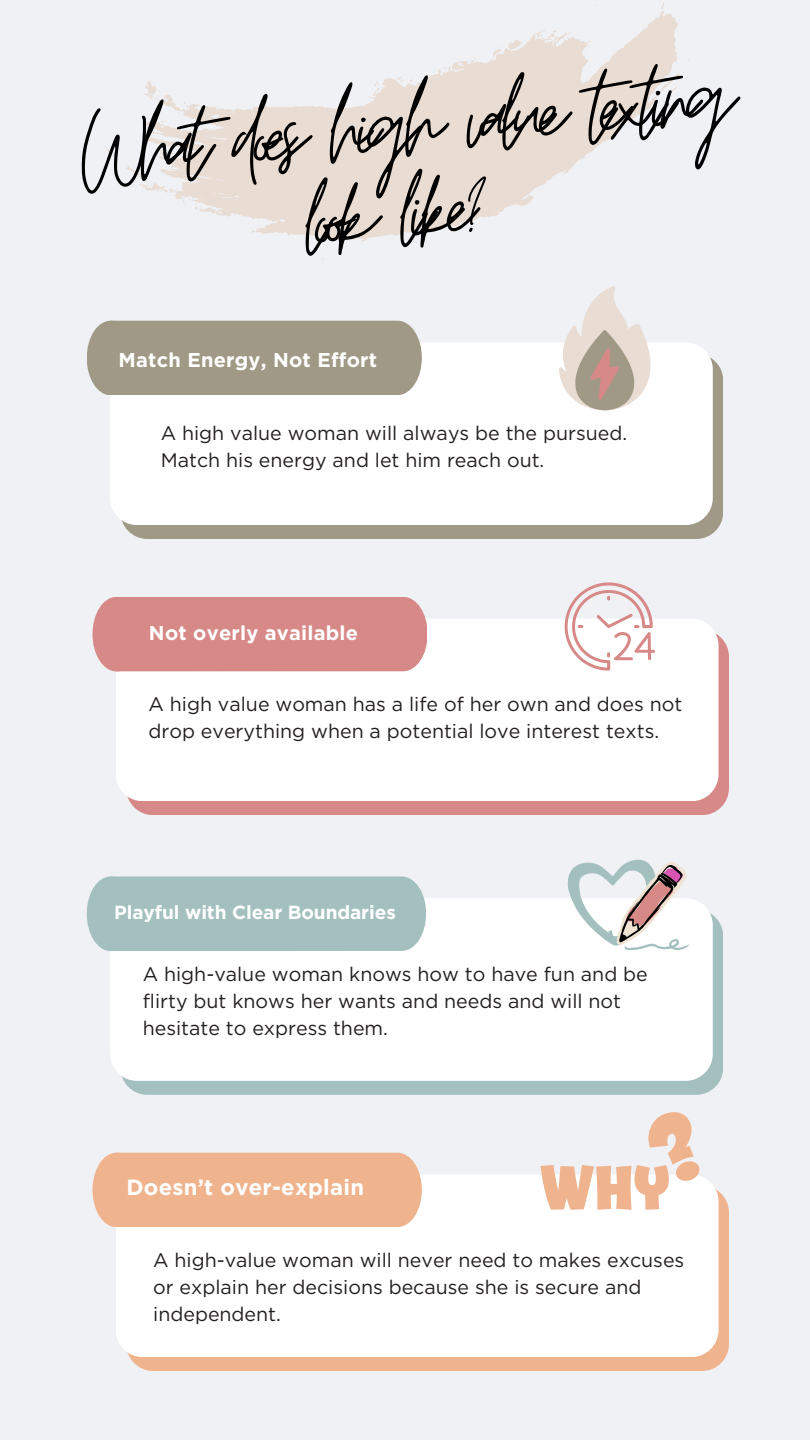
<style>
.page{position:relative;width:810px;height:1440px;background:#f0f1f5}
.page>*{position:absolute;margin:0;border:0;box-sizing:border-box;transform-origin:0 0}
.t1{font:120.1px/87.1px "Moon Time";color:#000;text-align:center}
.t2{font:700 22px "Gotham";letter-spacing:.01em;color:#fff}
.t3{font:700 20px "Gotham";letter-spacing:.01em;color:#fff}
.t4{font:19.6px/27px "Gotham";color:#231f20}
.t5{font:700 19px "Gotham";letter-spacing:-.005em;color:#fff}
</style>
<div class="page">
<div style="left:120px;top:354px;width:603px;height:185px;background:#a09986;border-radius:27px"></div>
<div style="left:110px;top:342px;width:603px;height:183px;background:#fff;border-radius:27px"></div>
<div style="left:87px;top:321px;width:335px;height:74px;background:#a09986"></div>
<div style="left:126px;top:630px;width:603px;height:185px;background:#d78987;border-radius:27px"></div>
<div style="left:116px;top:619px;width:603px;height:182px;background:#fff;border-radius:27px"></div>
<div style="left:92px;top:597px;width:335px;height:74px;background:#d78987"></div>
<div style="left:120px;top:909px;width:603px;height:186px;background:#a3bfbe;border-radius:27px"></div>
<div style="left:110px;top:898px;width:603px;height:183px;background:#fff;border-radius:27px"></div>
<div style="left:87px;top:877px;width:339px;height:74px;background:#a3bfbe"></div>
<div style="left:126px;top:1186px;width:603px;height:185px;background:#efb38e;border-radius:27px"></div>
<div style="left:116px;top:1174px;width:603px;height:183px;background:#fff;border-radius:27px"></div>
<div style="left:92px;top:1153px;width:330px;height:74px;background:#efb38e"></div>
<svg style="left:144px;top:81px;width:37px;height:33px"></svg>
<svg style="left:104px;top:146px;width:13px;height:12px"></svg>
<svg style="left:181px;top:11px;width:499px;height:231px"></svg>
<svg style="left:126px;top:120px;width:411px;height:103px"></svg>
<svg style="left:536px;top:29px;width:21px;height:13px"></svg>
<svg style="left:559px;top:286px;width:92px;height:125px"></svg>
<svg style="left:565px;top:583px;width:90px;height:88px"></svg>
<svg style="left:567px;top:860px;width:122px;height:90px"></svg>
<svg style="left:541px;top:1112px;width:159px;height:98px"></svg>
<p class="t1" style="left:77px;top:111px;width:658px;rotate:-5deg">What does high value texting lok like?</p>
<h1 class="t3" style="left:119px;top:348px;width:260px">Match Energy, Not Effort</h1>
<p class="t4" style="left:161px;top:419px;width:468px">A high value woman will always be the pursued.<br>Match his energy and let him reach out.</p>
<h2 class="t3" style="left:149px;top:621px;width:211px">Not overly available</h2>
<p class="t4" style="left:148px;top:691px;width:535px">A high value woman has a life of her own and does not drop everything when a potential love interest texts.</p>
<p class="t5" style="left:114px;top:901px;width:283px">Playful with Clear Boundaries</p>
<p class="t4" style="left:143px;top:961px;width:507px">A high-value woman knows how to have fun and be flirty but knows her wants and needs and will not hesitate to express them.</p>
<p class="t2" style="left:126px;top:1174px;width:239px">Doesn’t over-explain</p>
<h2 class="t4" style="left:153px;top:1247px;width:533px">A high-value woman will never need to makes excuses or explain her decisions because she is secure and independent.</h2>
</div>
